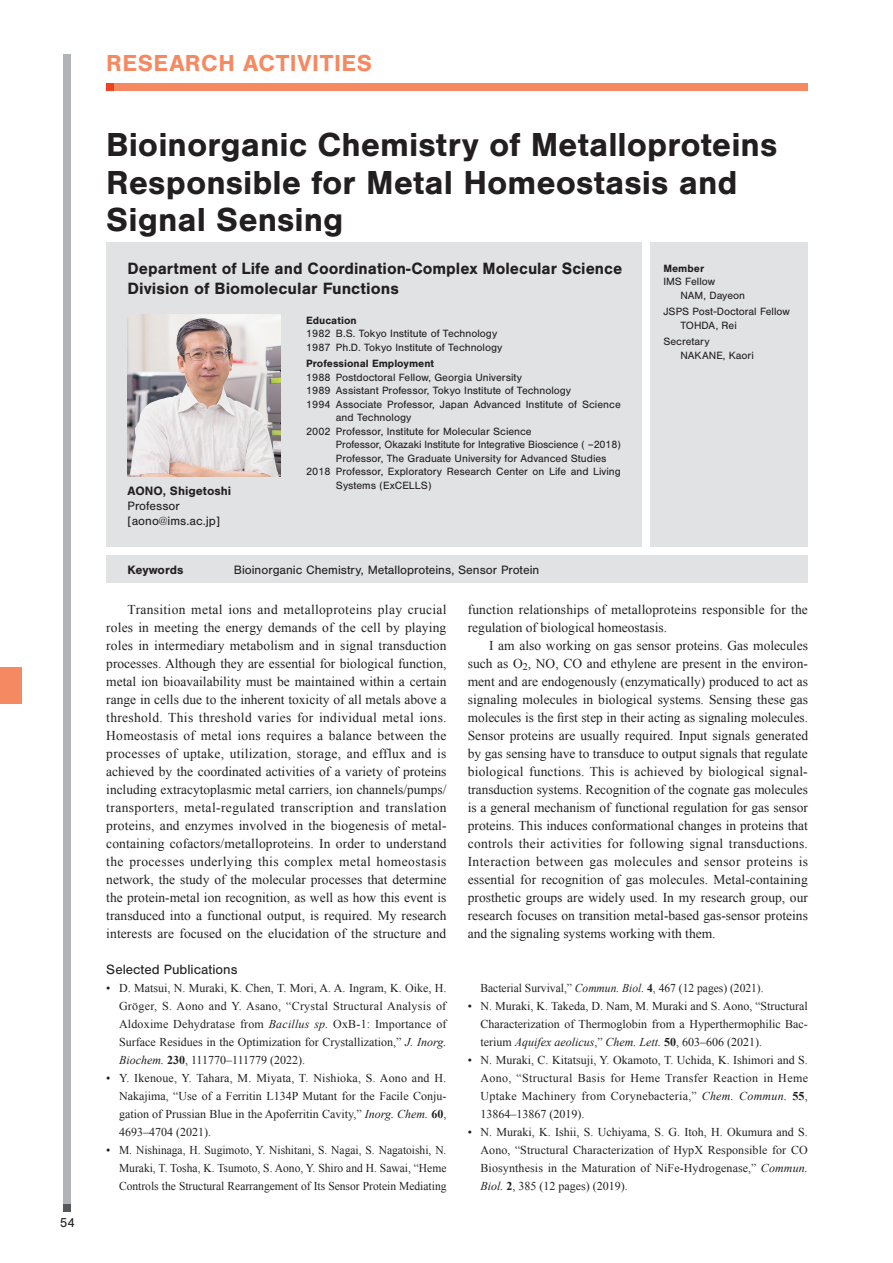
<style>
.page{position:relative;width:893px;height:1263px;background:#fff}
.page>*{position:absolute;margin:0;border:0;box-sizing:border-box;transform-origin:0 0}
.title_I{font:700 34.5px/37.5px "Nimbus San";color:#231f20}
.t1{font:700 24px "Nimbus San";letter-spacing:.025em;color:#f58961}
.title_I_downlist{font:700 16.95px "Nimbus San";color:#231f20}
.reference{font:13.95px "Nimbus San";color:#231f20}
.body{font:13.5px/18px "Times New Roman";letter-spacing:.01em;color:#231f20;text-align:justify}
.t2{font:13.5px "Nimbus San";color:#231f20}
.keywords{font:12.6px "Nimbus San";color:#231f20}
.staff-p{font:12.6px "Nimbus San";color:#231f20}
.staff-pt{font:700 12.6px "Nimbus San";color:#231f20}
.keywords-2{font:700 12.6px "Nimbus San";color:#231f20}
.reference_body{font:12px/18px "Times New Roman";color:#231f20;text-align:justify}
.reference_body-2{font:12px "Times New Roman";color:#231f20;scale:.96 1}
.biog{font:10.95px/13.5px "Nimbus San";color:#231f20}
.staff-t{font:10.95px "Nimbus San";color:#231f20}
.biog-t{font:700 10.95px "Nimbus San";color:#231f20}
.staff{font:10.95px "Nimbus San";color:#231f20}
.staff-t-2{font:700 10.95px "Nimbus San";color:#231f20}
.s1{font-style:italic}
.s2{font-weight:700}
</style>
<div class="page">
<div style="left:106px;top:83px;width:702px;height:7px;background:#f58961"></div>
<div style="left:106px;top:83px;width:8px;height:7px;background:#ef4222"></div>
<div style="left:64px;top:55px;width:7px;height:1157px;background:#b2b3b7"></div>
<div style="left:64px;top:1205px;width:7px;height:7px;background:#57585a"></div>
<div style="left:0;top:668px;width:21px;height:36px;background:#f58961"></div>
<div style="left:106px;top:555px;width:702px;height:28px;background:#e1e2e4"></div>
<div style="left:651px;top:242px;width:157px;height:304px;background:#e1e2e4"></div>
<div style="left:106px;top:242px;width:536px;height:304px;background:#e1e2e4"></div>
<img style="left:128px;top:315px;width:153px;height:161px">
<p class="t2" style="left:60px;top:1215px;width:17px">54</p>
<h2 class="t1" style="left:106px;top:50px;width:267px">RESEARCH ACTIVITIES</h2>
<p class="title_I" style="left:106px;top:126px;width:673px">Bioinorganic Chemistry of Metalloproteins<br>Responsible for Metal Homeostasis and<br>Signal Sensing</p>
<p class="title_I_downlist" style="left:128px;top:259px;width:496px">Department of Life and Coordination-Complex Molecular Science</p>
<p class="title_I_downlist" style="left:128px;top:279px;width:273px">Division of Biomolecular Functions</p>
<p class="staff-t-2" style="left:663px;top:262px;width:42px">Member</p>
<p class="staff-t" style="left:663px;top:275px;width:53px">IMS Fellow</p>
<p class="staff" style="left:680px;top:289px;width:66px">NAM, Dayeon</p>
<p class="staff-t" style="left:663px;top:305px;width:128px">JSPS Post-Doctoral Fellow</p>
<p class="staff" style="left:680px;top:319px;width:58px">TOHDA, Rei</p>
<p class="staff-t" style="left:663px;top:335px;width:48px">Secretary</p>
<p class="staff" style="left:680px;top:349px;width:75px">NAKANE, Kaori</p>
<p class="biog-t" style="left:306px;top:314px;width:52px">Education</p>
<p class="biog" style="left:306px;top:327px;width:193px">1982 B.S. Tokyo Institute of Technology</p>
<p class="biog" style="left:306px;top:341px;width:198px">1987 Ph.D. Tokyo Institute of Technology</p>
<p class="biog-t" style="left:306px;top:357px;width:129px">Professional Employment</p>
<p class="biog" style="left:306px;top:371px;width:217px">1988 Postdoctoral Fellow, Georgia University</p>
<p class="biog" style="left:306px;top:384px;width:267px">1989 Assistant Professor, Tokyo Institute of Technology</p>
<p class="biog" style="left:336px;top:398px;width:286px;text-indent:-30px">1994 Associate Professor, Japan Advanced Institute of Science and Technology</p>
<p class="biog" style="left:306px;top:425px;width:227px">2002 Professor, Institute for Molecular Science</p>
<p class="biog" style="left:336px;top:438px;width:286px">Professor, Okazaki Institute for Integrative Bioscience ( –2018)</p>
<p class="biog" style="left:336px;top:452px;width:272px">Professor, The Graduate University for Advanced Studies</p>
<p class="biog" style="left:336px;top:465px;width:286px;text-indent:-30px">2018 Professor, Exploratory Research Center on Life and Living<br>Systems (ExCELLS)</p>
<p class="staff-pt" style="left:128px;top:484px;width:105px">AONO, Shigetoshi</p>
<p class="staff-p" style="left:128px;top:499px;width:54px">Professor</p>
<p class="staff-p" style="left:128px;top:514px;width:94px">[aono@ims.ac.jp]</p>
<p class="keywords-2" style="left:128px;top:563px;width:57px">Keywords</p>
<p class="keywords" style="left:234px;top:563px;width:307px">Bioinorganic Chemistry, Metalloproteins, Sensor Protein</p>
<p class="body" style="left:106px;top:600px;width:342px;text-indent:21px">Transition metal ions and metalloproteins play crucial roles in meeting the energy demands of the cell by playing roles in intermediary metabolism and in signal transduction processes. Although they are essential for biological function, metal ion bioavailability must be maintained within a certain range in cells due to the inherent toxicity of all metals above a threshold. This threshold varies for individual metal ions.<br>Homeostasis of metal ions requires a balance between the processes of uptake, utilization, storage, and efflux and is achieved by the coordinated activities of a variety of proteins including extracytoplasmic metal carriers, ion channels/pumps/ transporters, metal-regulated transcription and translation proteins, and enzymes involved in the biogenesis of metal&shy;containing cofactors/metalloproteins. In order to understand the processes underlying this complex metal homeostasis network, the study of the molecular processes that determine the protein-metal ion recognition, as well as how this event is transduced into a functional output, is required. My research interests are focused on the elucidation of the structure and</p>
<p class="body" style="left:468px;top:600px;width:342px">function relationships of metalloproteins responsible for the regulation of biological homeostasis.</p>
<p class="body" style="left:468px;top:636px;width:342px;text-indent:21px">I am also working on gas sensor proteins. Gas molecules such as O<sub>2</sub>, NO, CO and ethylene are present in the environ&shy;ment and are endogenously (enzymatically) produced to act as signaling molecules in biological systems. Sensing these gas molecules is the first step in their acting as signaling molecules.<br>Sensor proteins are usually required. Input signals generated by gas sensing have to transduce to output signals that regulate biological functions. This is achieved by biological signal&shy;transduction systems. Recognition of the cognate gas molecules is a general mechanism of functional regulation for gas sensor proteins. This induces conformational changes in proteins that controls their activities for following signal transductions.<br>Interaction between gas molecules and sensor proteins is essential for recognition of gas molecules. Metal-containing prosthetic groups are widely used. In my research group, our research focuses on transition metal-based gas-sensor proteins and the signaling systems working with them.</p>
<p class="reference" style="left:106px;top:961px;width:133px">Selected Publications</p>
<p class="reference_body" style="left:119px;top:978px;width:329px;text-indent:-13px">• D. Matsui, N. Muraki, K. Chen, T. Mori, A. A. Ingram, K. Oike, H.<br>Gröger, S. Aono and Y. Asano, “Crystal Structural Analysis of Aldoxime Dehydratase from <span class="s1">Bacillus sp.</span> OxB-1: Importance of Surface Residues in the Optimization for Crystallization,” <span class="s1">J. Inorg.<br>Biochem.</span> <span class="s2">230</span>, 111770–111779 (2022).</p>
<p class="reference_body" style="left:119px;top:1068px;width:329px;text-indent:-13px">• Y. Ikenoue, Y. Tahara, M. Miyata, T. Nishioka, S. Aono and H.<br>Nakajima, “Use of a Ferritin L134P Mutant for the Facile Conju&shy;gation of Prussian Blue in the Apoferritin Cavity,” <span class="s1">Inorg. Chem.</span> <span class="s2">60</span>, 4693–4704 (2021).</p>
<p class="reference_body" style="left:119px;top:1140px;width:329px;text-indent:-13px">• M. Nishinaga, H. Sugimoto, Y. Nishitani, S. Nagai, S. Nagatoishi, N.<br>Muraki, T. Tosha, K. Tsumoto, S. Aono, Y. Shiro and H. Sawai, “Heme Controls the Structural Rearrangement of Its Sensor Protein Mediating</p>
<p class="reference_body-2" style="left:480px;top:979px;width:296px">Bacterial Survival,” <span class="s1">Commun. Biol.</span> <span class="s2">4</span>, 467 (12 pages) (2021).</p>
<p class="reference_body" style="left:480px;top:996px;width:329px;text-indent:-13px">• N. Muraki, K. Takeda, D. Nam, M. Muraki and S. Aono, “Structural Characterization of Thermoglobin from a Hyperthermophilic Bac&shy;terium <span class="s1">Aquifex aeolicus</span>,” <span class="s1">Chem. Lett.</span> <span class="s2">50</span>, 603–606 (2021).</p>
<p class="reference_body" style="left:480px;top:1050px;width:329px;text-indent:-13px">• N. Muraki, C. Kitatsuji, Y. Okamoto, T. Uchida, K. Ishimori and S.<br>Aono, “Structural Basis for Heme Transfer Reaction in Heme Uptake Machinery from Corynebacteria,” <span class="s1">Chem. Commun.</span> <span class="s2">55</span>, 13864–13867 (2019).</p>
<p class="reference_body" style="left:480px;top:1122px;width:329px;text-indent:-13px">• N. Muraki, K. Ishii, S. Uchiyama, S. G. Itoh, H. Okumura and S.<br>Aono, “Structural Characterization of HypX Responsible for CO Biosynthesis in the Maturation of NiFe-Hydrogenase,” <span class="s1">Commun.<br>Biol.</span> <span class="s2">2</span>, 385 (12 pages) (2019).</p>
</div>
